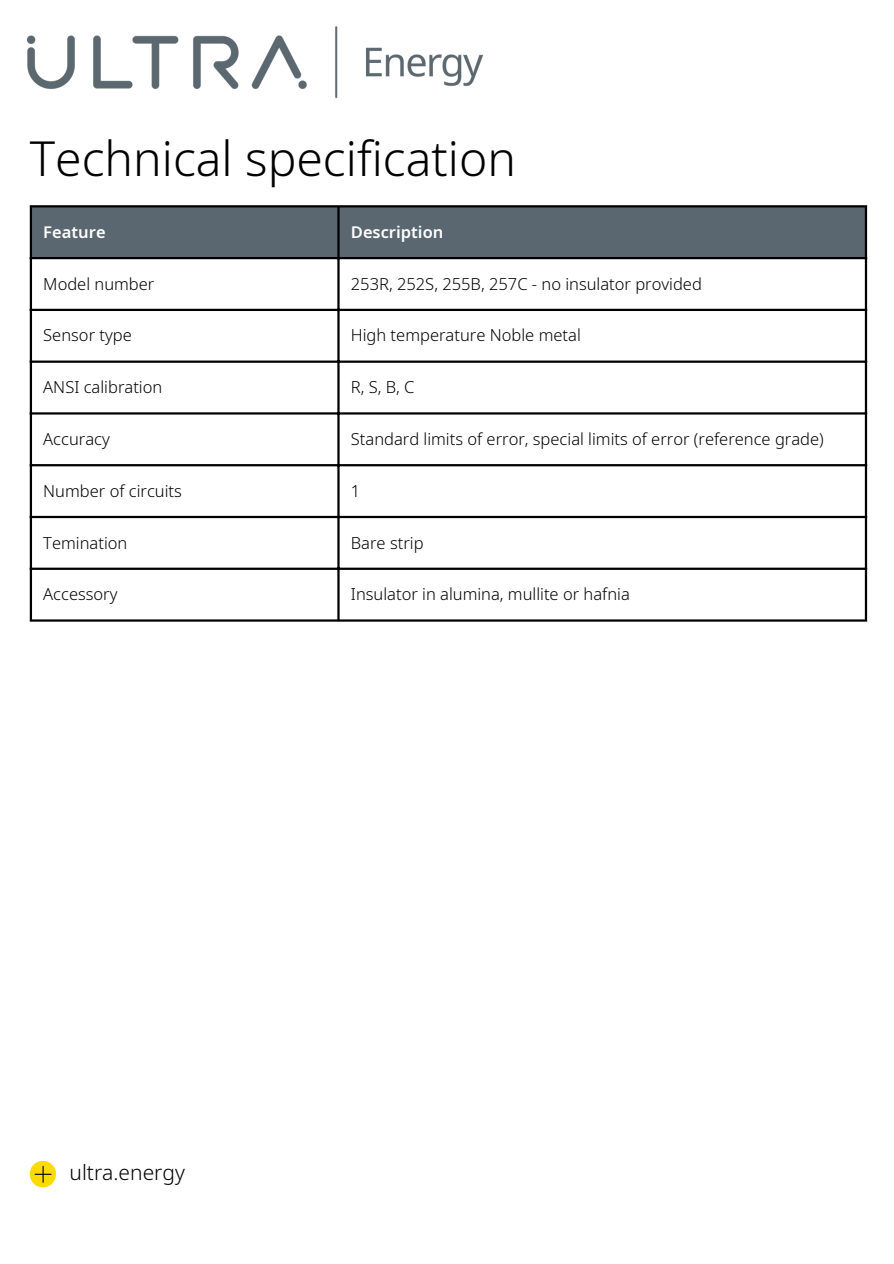
<style>
.page{position:relative;width:894px;height:1264px;background:#fff}
.page>*{position:absolute;margin:0;border:0;box-sizing:border-box;transform-origin:0 0}
.t1{font:300 48px "Noto Sans";color:#000}
.t2{font:300 21px "Noto Sans";color:#000}
.t3{font:300 16.5px "Noto Sans";color:#000}
.t4{font:600 16.5px "Noto Sans";color:#fff}
</style>
<div class="page">
<svg style="left:30px;top:1160px;width:26px;height:27px"></svg>
<svg style="left:35px;top:1165px;width:17px;height:17px"></svg>
<img style="left:27px;top:26px;width:456px;height:73px">
<div style="left:32px;top:207px;width:832px;height:50px;background:#5b6770"></div>
<hr style="left:30px;top:207px;width:2px;height:412px;background:#000">
<hr style="left:337px;top:207px;width:2px;height:412px;background:#000">
<hr style="left:864px;top:207px;width:2px;height:412px;background:#000">
<hr style="left:30px;top:205px;width:836px;height:2px;background:#000">
<hr style="left:30px;top:257px;width:836px;height:2px;background:#000">
<hr style="left:30px;top:309px;width:836px;height:2px;background:#000">
<hr style="left:30px;top:360px;width:836px;height:3px;background:#000">
<hr style="left:30px;top:412px;width:836px;height:2px;background:#000">
<hr style="left:30px;top:464px;width:836px;height:2px;background:#000">
<hr style="left:30px;top:516px;width:836px;height:2px;background:#000">
<hr style="left:30px;top:567px;width:836px;height:3px;background:#000">
<hr style="left:30px;top:619px;width:836px;height:2px;background:#000">
<p class="t1" style="left:30px;top:125px;width:487px">Technical specification</p>
<h1 class="t4" style="left:43px;top:220px;width:64px">Feature</h1>
<p class="t4" style="left:351px;top:220px;width:94px">Description</p>
<p class="t3" style="left:43px;top:272px;width:113px">Model number</p>
<p class="t3" style="left:351px;top:272px;width:352px">253R, 252S, 255B, 257C - no insulator provided</p>
<p class="t3" style="left:43px;top:324px;width:90px">Sensor type</p>
<p class="t3" style="left:351px;top:324px;width:231px">High temperature Noble metal</p>
<p class="t3" style="left:43px;top:375px;width:120px">ANSI calibration</p>
<p class="t3" style="left:351px;top:375px;width:65px">R, S, B, C</p>
<p class="t3" style="left:43px;top:427px;width:68px">Accuracy</p>
<p class="t3" style="left:351px;top:427px;width:474px">Standard limits of error, special limits of error (reference grade)</p>
<p class="t3" style="left:43px;top:479px;width:140px">Number of circuits</p>
<p class="t3" style="left:351px;top:479px;width:11px">1</p>
<p class="t3" style="left:43px;top:531px;width:86px">Temination</p>
<p class="t3" style="left:351px;top:531px;width:74px">Bare strip</p>
<p class="t3" style="left:43px;top:582px;width:76px">Accessory</p>
<p class="t3" style="left:351px;top:582px;width:280px">Insulator in alumina, mullite or hafnia</p>
<p class="t2" style="left:69px;top:1157px;width:117px">ultra.energy</p>
</div>
